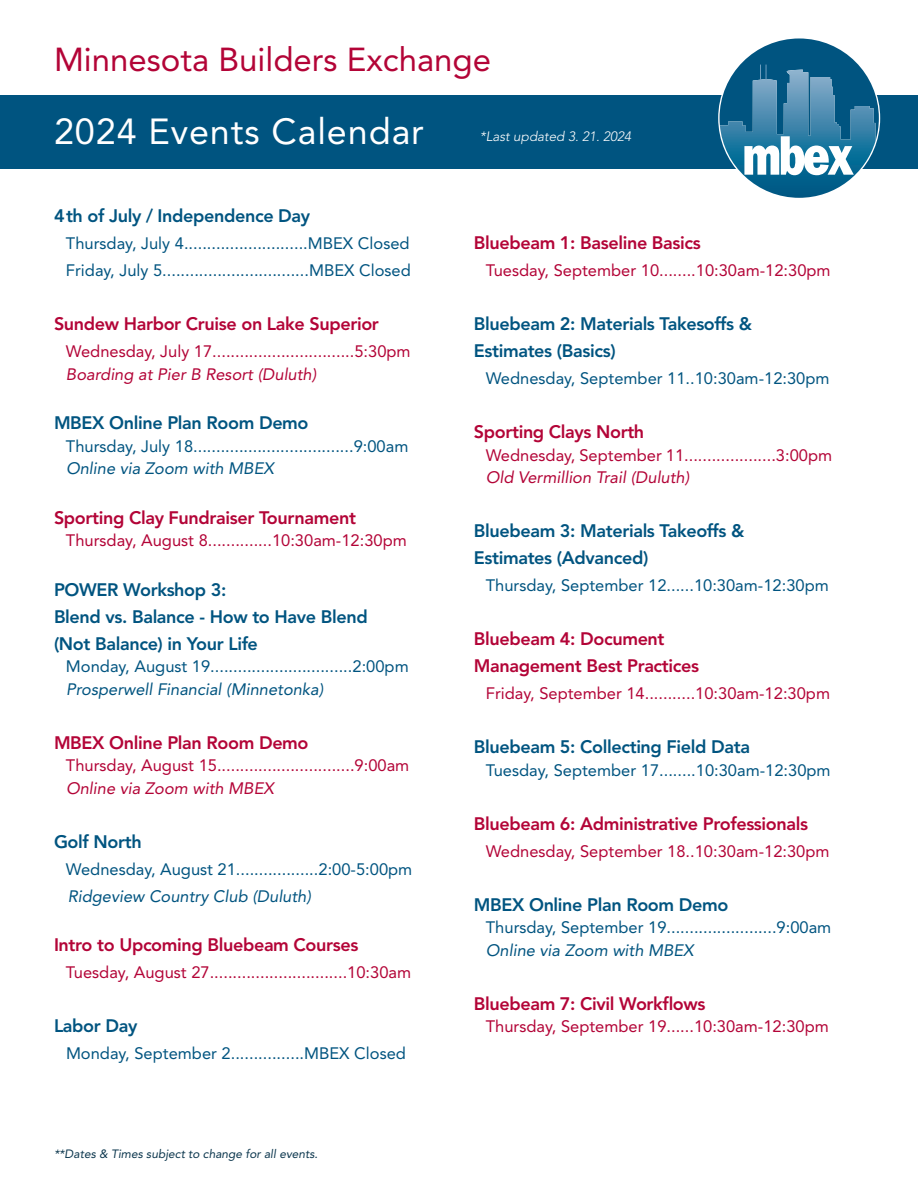
<style>
.page{position:relative;width:918px;height:1188px;background:#fff}
.page>*{position:absolute;margin:0;border:0;box-sizing:border-box;transform-origin:0 0}
.t1{font:36px "Avenir LT Std";letter-spacing:.025em;color:#fff}
.t2{font:33px "Avenir LT Std";color:#b30437}
.t3{font:800 18px "Avenir LT Std";letter-spacing:-.02em;color:#005480}
.t4{font:800 18px "Avenir LT Std";letter-spacing:-.02em;color:#b30437}
.t5{font:16.5px "Avenir LT Std";color:#005480}
.t6{font:16.5px "Avenir LT Std";color:#b30437}
.t7{font:italic 16.5px "Avenir LT Std";color:#005480}
.t8{font:italic 16.5px "Avenir LT Std";color:#b30437}
.t9{font:italic 300 13.5px "Avenir LT Std";color:#fff}
.t10{font:italic 12px "Avenir LT Std";color:#0b364d}
</style>
<div class="page">
<div style="left:0;top:95px;width:918px;height:73px;background:#005480"></div>
<svg style="left:720px;top:38px;width:159px;height:160px"></svg>
<p class="t2" style="left:54px;top:40px;width:439px">Minnesota Builders Exchange</p>
<p class="t1" style="left:54px;top:111px;width:371px">2024 Events Calendar</p>
<p class="t9" style="left:480px;top:128px;width:153px">*Last updated 3. 21. 2024</p>
<p class="t3" style="left:54px;top:206px;width:258px">4th of July / Independence Day</p>
<p class="t5" style="left:66px;top:234px;width:345px">Thursday, July 4...........................MBEX Closed</p>
<p class="t5" style="left:66px;top:261px;width:346px">Friday, July 5................................MBEX Closed</p>
<p class="t4" style="left:54px;top:314px;width:326px">Sundew Harbor Cruise on Lake Superior</p>
<p class="t6" style="left:66px;top:342px;width:346px">Wednesday, July 17...............................5:30pm</p>
<p class="t8" style="left:66px;top:365px;width:252px">Boarding at Pier B Resort (Duluth)</p>
<p class="t3" style="left:54px;top:413px;width:256px">MBEX Online Plan Room Demo</p>
<p class="t5" style="left:66px;top:437px;width:344px">Thursday, July 18...................................9:00am</p>
<p class="t7" style="left:66px;top:459px;width:209px">Online via Zoom with MBEX</p>
<p class="t4" style="left:54px;top:507px;width:304px">Sporting Clay Fundraiser Tournament</p>
<p class="t6" style="left:66px;top:531px;width:342px">Thursday, August 8..............10:30am-12:30pm</p>
<p class="t3" style="left:54px;top:579px;width:174px">POWER Workshop 3:</p>
<p class="t3" style="left:54px;top:606px;width:315px">Blend vs. Balance - How to Have Blend</p>
<p class="t3" style="left:54px;top:633px;width:205px">(Not Balance) in Your Life</p>
<p class="t5" style="left:66px;top:657px;width:344px">Monday, August 19...............................2:00pm</p>
<p class="t7" style="left:66px;top:680px;width:259px">Prosperwell Financial (Minnetonka)</p>
<p class="t4" style="left:54px;top:732px;width:256px">MBEX Online Plan Room Demo</p>
<p class="t6" style="left:66px;top:756px;width:345px">Thursday, August 15..............................9:00am</p>
<p class="t8" style="left:66px;top:779px;width:209px">Online via Zoom with MBEX</p>
<p class="t3" style="left:54px;top:831px;width:89px">Golf North</p>
<p class="t5" style="left:66px;top:860px;width:348px">Wednesday, August 21..................2:00-5:00pm</p>
<p class="t7" style="left:68px;top:887px;width:245px">Ridgeview Country Club (Duluth)</p>
<p class="t4" style="left:54px;top:935px;width:306px">Intro to Upcoming Bluebeam Courses</p>
<p class="t6" style="left:66px;top:963px;width:347px">Tuesday, August 27..............................10:30am</p>
<p class="t3" style="left:54px;top:1016px;width:85px">Labor Day</p>
<p class="t5" style="left:66px;top:1044px;width:341px">Monday, September 2................MBEX Closed</p>
<p class="t10" style="left:54px;top:1147px;width:265px">**Dates &amp; Times subject to change for all events.</p>
<p class="t4" style="left:474px;top:233px;width:228px">Bluebeam 1: Baseline Basics</p>
<p class="t6" style="left:486px;top:261px;width:346px">Tuesday, September 10........10:30am-12:30pm</p>
<p class="t3" style="left:474px;top:314px;width:280px">Bluebeam 2: Materials Takesoffs &amp;</p>
<p class="t3" style="left:474px;top:341px;width:143px">Estimates (Basics)</p>
<p class="t5" style="left:486px;top:369px;width:345px">Wednesday, September 11..10:30am-12:30pm</p>
<p class="t4" style="left:474px;top:422px;width:172px">Sporting Clays North</p>
<p class="t6" style="left:486px;top:446px;width:348px">Wednesday, September 11....................3:00pm</p>
<p class="t8" style="left:486px;top:468px;width:205px">Old Vermillion Trail (Duluth)</p>
<p class="t3" style="left:474px;top:521px;width:272px">Bluebeam 3: Materials Takeoffs &amp;</p>
<p class="t3" style="left:474px;top:548px;width:176px">Estimates (Advanced)</p>
<p class="t5" style="left:486px;top:576px;width:345px">Thursday, September 12......10:30am-12:30pm</p>
<p class="t4" style="left:474px;top:629px;width:192px">Bluebeam 4: Document</p>
<p class="t4" style="left:474px;top:656px;width:227px">Management Best Practices</p>
<p class="t6" style="left:486px;top:684px;width:346px">Friday, September 14...........10:30am-12:30pm</p>
<p class="t3" style="left:474px;top:737px;width:278px">Bluebeam 5: Collecting Field Data</p>
<p class="t5" style="left:486px;top:761px;width:346px">Tuesday, September 17........10:30am-12:30pm</p>
<p class="t4" style="left:474px;top:813px;width:336px">Bluebeam 6: Administrative Professionals</p>
<p class="t6" style="left:486px;top:842px;width:345px">Wednesday, September 18..10:30am-12:30pm</p>
<p class="t3" style="left:474px;top:894px;width:256px">MBEX Online Plan Room Demo</p>
<p class="t5" style="left:486px;top:918px;width:347px">Thursday, September 19........................9:00am</p>
<p class="t7" style="left:486px;top:941px;width:209px">Online via Zoom with MBEX</p>
<p class="t4" style="left:474px;top:993px;width:233px">Bluebeam 7: Civil Workflows</p>
<p class="t6" style="left:486px;top:1017px;width:345px">Thursday, September 19......10:30am-12:30pm</p>
</div>
